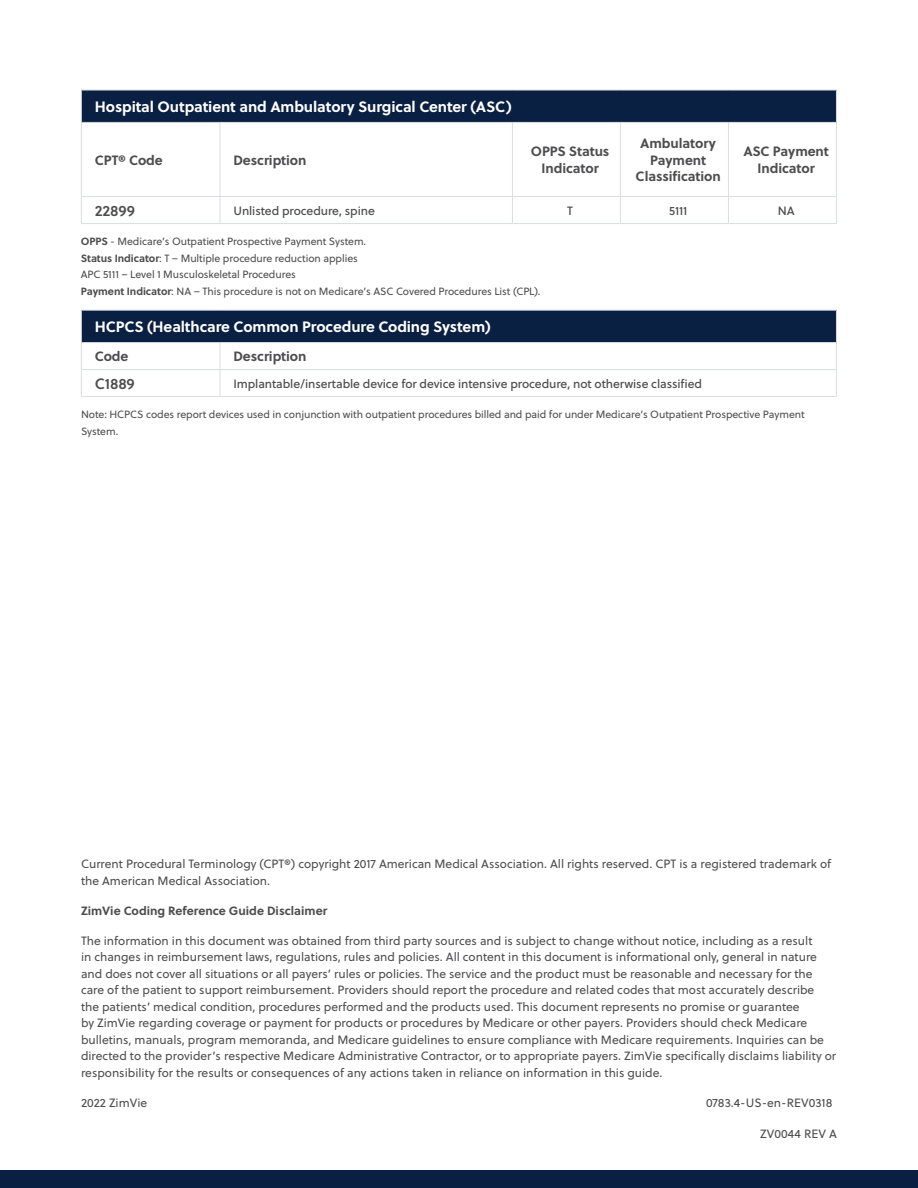
<style>
.page{position:relative;width:918px;height:1188px;background:#fff}
.page>*{position:absolute;margin:0;border:0;box-sizing:border-box;transform-origin:0 0}
.t1{font:700 15px "Soleil";letter-spacing:-.005em;color:#fff}
.t2{font:15px "Soleil Sb";letter-spacing:-.005em;color:#4d4d4f}
.t3{font:700 13.5px/16.2px "Soleil";letter-spacing:-.005em;color:#4d4d4f;text-align:center}
.t4{font:12px/16.5px "Soleil";color:#4d4d4f}
.t5{font:12px "Soleil Bk";letter-spacing:-.005em;color:#4d4d4f}
.t6{font:700 12px "Soleil";color:#4d4d4f}
.t7{font:10.5px/16.5px "Soleil";letter-spacing:-.005em;color:#4d4d4f}
.s1{font-weight:700}
</style>
<div class="page">
<div style="left:0;top:1171px;width:918px;height:17px;background:#0a2043"></div>
<div style="left:81px;top:310px;width:755px;height:33px;background:#0a2043"></div>
<hr style="left:81px;top:310px;width:139px;height:1px;background:#d8dfe1">
<hr style="left:81px;top:311px;width:1px;height:31px;background:#d8dfe1">
<hr style="left:220px;top:310px;width:617px;height:1px;background:#d8dfe1">
<hr style="left:836px;top:311px;width:1px;height:31px;background:#d8dfe1">
<hr style="left:81px;top:342px;width:139px;height:1px;background:#d8dfe1">
<hr style="left:220px;top:342px;width:617px;height:1px;background:#d8dfe1">
<hr style="left:81px;top:369px;width:139px;height:1px;background:#d8dfe1">
<svg style="left:81px;top:343px;width:1px;height:53px"></svg>
<svg style="left:220px;top:343px;width:617px;height:53px"></svg>
<hr style="left:81px;top:396px;width:139px;height:1px;background:#d8dfe1">
<hr style="left:220px;top:396px;width:617px;height:1px;background:#d8dfe1">
<div style="left:81px;top:90px;width:755px;height:32px;background:#0a2043"></div>
<hr style="left:81px;top:90px;width:139px;height:1px;background:#d8dfe1">
<hr style="left:81px;top:90px;width:1px;height:32px;background:#d8dfe1">
<hr style="left:220px;top:90px;width:292px;height:1px;background:#d8dfe1">
<hr style="left:512px;top:90px;width:108px;height:1px;background:#d8dfe1">
<hr style="left:620px;top:90px;width:108px;height:1px;background:#d8dfe1">
<hr style="left:728px;top:90px;width:109px;height:1px;background:#d8dfe1">
<hr style="left:836px;top:90px;width:1px;height:32px;background:#d8dfe1">
<hr style="left:81px;top:122px;width:139px;height:1px;background:#d8dfe1">
<hr style="left:81px;top:123px;width:1px;height:73px;background:#d8dfe1">
<hr style="left:220px;top:122px;width:292px;height:1px;background:#d8dfe1">
<hr style="left:220px;top:123px;width:1px;height:73px;background:#d8dfe1">
<hr style="left:512px;top:122px;width:108px;height:1px;background:#d8dfe1">
<hr style="left:512px;top:123px;width:1px;height:73px;background:#d8dfe1">
<hr style="left:620px;top:122px;width:108px;height:1px;background:#d8dfe1">
<hr style="left:620px;top:123px;width:1px;height:73px;background:#d8dfe1">
<hr style="left:728px;top:122px;width:109px;height:1px;background:#d8dfe1">
<hr style="left:728px;top:123px;width:1px;height:73px;background:#d8dfe1">
<hr style="left:836px;top:123px;width:1px;height:73px;background:#d8dfe1">
<hr style="left:81px;top:196px;width:139px;height:1px;background:#d8dfe1">
<svg style="left:81px;top:197px;width:1px;height:26px"></svg>
<hr style="left:220px;top:196px;width:292px;height:1px;background:#d8dfe1">
<svg style="left:220px;top:197px;width:1px;height:26px"></svg>
<hr style="left:512px;top:196px;width:108px;height:1px;background:#d8dfe1">
<svg style="left:512px;top:197px;width:1px;height:26px"></svg>
<hr style="left:620px;top:196px;width:108px;height:1px;background:#d8dfe1">
<svg style="left:620px;top:197px;width:1px;height:26px"></svg>
<hr style="left:728px;top:196px;width:109px;height:1px;background:#d8dfe1">
<svg style="left:728px;top:197px;width:1px;height:26px"></svg>
<svg style="left:836px;top:197px;width:1px;height:26px"></svg>
<hr style="left:81px;top:223px;width:139px;height:1px;background:#d8dfe1">
<hr style="left:220px;top:223px;width:292px;height:1px;background:#d8dfe1">
<hr style="left:512px;top:223px;width:108px;height:1px;background:#d8dfe1">
<hr style="left:620px;top:223px;width:108px;height:1px;background:#d8dfe1">
<hr style="left:728px;top:223px;width:109px;height:1px;background:#d8dfe1">
<p class="t1" style="left:95px;top:97px;width:418px">Hospital Outpatient and Ambulatory Surgical Center (ASC)</p>
<p class="t3" style="left:95px;top:152px;width:69px">CPT® Code</p>
<p class="t3" style="left:233px;top:152px;width:75px">Description</p>
<p class="t3" style="left:531px;top:144px;width:80px">OPPS Status<br>Indicator</p>
<p class="t3" style="left:636px;top:136px;width:87px">Ambulatory<br>Payment<br>Classification</p>
<p class="t3" style="left:743px;top:144px;width:87px">ASC Payment<br>Indicator</p>
<p class="t2" style="left:95px;top:201px;width:42px">22899</p>
<p class="t5" style="left:233px;top:203px;width:143px">Unlisted procedure, spine</p>
<p class="t5" style="left:567px;top:203px;width:7px">T</p>
<p class="t5" style="left:669px;top:203px;width:20px">5111</p>
<p class="t5" style="left:778px;top:203px;width:18px">NA</p>
<p class="t7" style="left:81px;top:234px;width:461px"><span class="s1">OPPS</span> - Medicare’s Outpatient Prospective Payment System.<br><span class="s1">Status Indicator</span>: T – Multiple procedure reduction applies<br>APC 5111 – Level 1 Musculoskeletal Procedures<br><span class="s1">Payment Indicator</span>: NA – This procedure is not on Medicare’s ASC Covered Procedures List (CPL).</p>
<p class="t1" style="left:95px;top:317px;width:397px">HCPCS (Healthcare Common Procedure Coding System)</p>
<p class="t3" style="left:95px;top:348px;width:35px">Code</p>
<p class="t3" style="left:233px;top:348px;width:75px">Description</p>
<p class="t2" style="left:95px;top:374px;width:41px">C1889</p>
<p class="t5" style="left:233px;top:376px;width:470px">Implantable/insertable device for device intensive procedure, not otherwise classified</p>
<p class="t7" style="left:81px;top:407px;width:725px">Note: HCPCS codes report devices used in conjunction with outpatient procedures billed and paid for under Medicare’s Outpatient Prospective Payment<br>System.</p>
<p class="t4" style="left:81px;top:856px;width:752px">Current Procedural Terminology (CPT®) copyright 2017 American Medical Association. All rights reserved. CPT is a registered trademark of the American Medical Association.</p>
<p class="t6" style="left:81px;top:903px;width:248px">ZimVie Coding Reference Guide Disclaimer</p>
<p class="t4" style="left:81px;top:933px;width:757px">The information in this document was obtained from third party sources and is subject to change without notice, including as a result<br>in changes in reimbursement laws, regulations, rules and policies. All content in this document is informational only, general in nature and does not cover all situations or all payers’ rules or policies. The service and the product must be reasonable and necessary for the care of the patient to support reimbursement. Providers should report the procedure and related codes that most accurately describe<br>the patients’ medical condition, procedures performed and the products used. This document represents no promise or guarantee<br>by ZimVie regarding coverage or payment for products or procedures by Medicare or other payers. Providers should check Medicare bulletins, manuals, program memoranda, and Medicare guidelines to ensure compliance with Medicare requirements. Inquiries can be directed to the provider’s respective Medicare Administrative Contractor, or to appropriate payers. ZimVie specifically disclaims liability or responsibility for the results or consequences of any actions taken in reliance on information in this guide.</p>
<p class="t4" style="left:81px;top:1095px;width:68px">2022 ZimVie</p>
<p class="t4" style="left:706px;top:1095px;width:128px">0783.4-US-en-REV0318</p>
<p class="t4" style="left:760px;top:1126px;width:78px">ZV0044 REV A</p>
</div>
